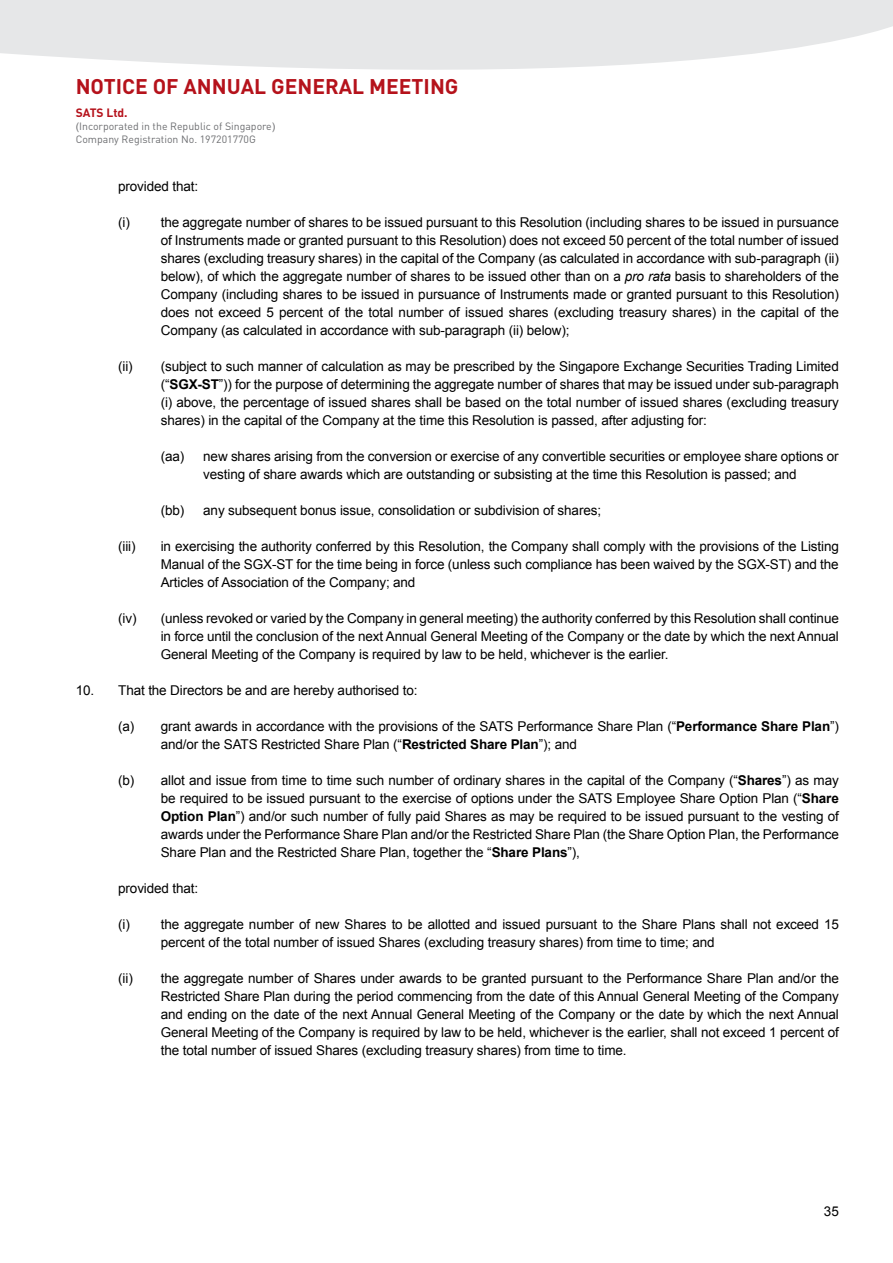
<style>
.page{position:relative;width:893px;height:1263px;background:#fff}
.page>*{position:absolute;margin:0;border:0;box-sizing:border-box;transform-origin:0 0}
.t1{font:700 21px "DIN";color:#b5121b}
.t2{font:13.5px/18px "Arial";letter-spacing:-.01em;color:#000;text-align:justify}
.t3{font:700 12px "DIN";color:#b5121b}
.t4{font:10.5px/12.6px "DIN";color:#6d6e71}
.s1{font-family:"Arial"}
.s2{font-style:italic}
.s3{font-weight:700}
</style>
<div class="page">
<svg style="left:0;top:0;width:893px;height:70px;background:#e9eaeb"></svg>
<h1 class="t1" style="left:76px;top:73px;width:12px">NOTI</h1>
<h1 class="t1" style="left:122px;top:73px;width:90px">CE OF ANNU</h1>
<h1 class="t1" style="left:241px;top:73px;width:45px">AL GENER</h1>
<h1 class="t1" style="left:339px;top:73px;width:60px">AL MEETING</h1>
<p class="t3" style="left:76px;top:105px;width:54px">SATS Ltd.</p>
<p class="t4" style="left:76px;top:120px;width:201px"><span class="s1">(</span>Incorporated in the Republic of Singapore<span class="s1">)<br></span>Company Registration No. 197201770G</p>
<p class="t2" style="left:118px;top:177px;width:82px">provided that:</p>
<p class="t2" style="left:161px;top:213px;width:680px;text-indent:-43px">(i) the aggregate number of shares to be issued pursuant to this Resolution (including shares to be issued in pursuance of Instruments made or granted pursuant to this Resolution) does not exceed 50 percent of the total number of issued shares (excluding treasury shares) in the capital of the Company (as calculated in accordance with sub-paragraph (ii) below), of which the aggregate number of shares to be issued other than on a <span class="s2">pro rata</span> basis to shareholders of the Company (including shares to be issued in pursuance of Instruments made or granted pursuant to this Resolution) does not exceed 5 percent of the total number of issued shares (excluding treasury shares) in the capital of the Company (as calculated in accordance with sub-paragraph (ii) below);</p>
<p class="t2" style="left:161px;top:357px;width:680px;text-indent:-43px">(ii) (subject to such manner of calculation as may be prescribed by the Singapore Exchange Securities Trading Limited (“<span class="s3">SGX-ST</span>”)) for the purpose of determining the aggregate number of shares that may be issued under sub-paragraph (i) above, the percentage of issued shares shall be based on the total number of issued shares (excluding treasury shares) in the capital of the Company at the time this Resolution is passed, after adjusting for:</p>
<p class="t2" style="left:161px;top:447px;width:679px;text-align:center">(aa) new shares arising from the conversion or exercise of any convertible securities or employee share options or vesting of share awards which are outstanding or subsisting at the time this Resolution is passed; and</p>
<p class="t2" style="left:161px;top:501px;width:442px">(bb) any subsequent bonus issue, consolidation or subdivision of shares;</p>
<p class="t2" style="left:118px;top:537px;width:19px">(iii)</p>
<p class="t2" style="left:161px;top:537px;width:680px">in exercising the authority conferred by this Resolution, the Company shall comply with the provisions of the Listing Manual of the SGX-ST for the time being in force (unless such compliance has been waived by the SGX-ST) and the Articles of Association of the Company; and</p>
<p class="t2" style="left:161px;top:609px;width:680px;text-indent:-43px">(iv) (unless revoked or varied by the Company in general meeting) the authority conferred by this Resolution shall continue in force until the conclusion of the next Annual General Meeting of the Company or the date by which the next Annual General Meeting of the Company is required by law to be held, whichever is the earlier.</p>
<p class="t2" style="left:76px;top:681px;width:343px">10. That the Directors be and are hereby authorised to:</p>
<p class="t2" style="left:161px;top:717px;width:680px;text-indent:-43px">(a) grant awards in accordance with the provisions of the SATS Performance Share Plan (“<span class="s3">Performance Share Plan</span>”) and/or the SATS Restricted Share Plan (“<span class="s3">Restricted Share Plan</span>”); and</p>
<p class="t2" style="left:161px;top:771px;width:680px;text-indent:-43px">(b) allot and issue from time to time such number of ordinary shares in the capital of the Company (“<span class="s3">Shares</span>”) as may be required to be issued pursuant to the exercise of options under the SATS Employee Share Option Plan (“<span class="s3">Share Option Plan</span>”) and/or such number of fully paid Shares as may be required to be issued pursuant to the vesting of awards under the Performance Share Plan and/or the Restricted Share Plan (the Share Option Plan, the Performance Share Plan and the Restricted Share Plan, together the “<span class="s3">Share Plans</span>”),</p>
<p class="t2" style="left:118px;top:879px;width:82px">provided that:</p>
<p class="t2" style="left:161px;top:915px;width:680px;text-indent:-43px">(i) the aggregate number of new Shares to be allotted and issued pursuant to the Share Plans shall not exceed 15 percent of the total number of issued Shares (excluding treasury shares) from time to time; and</p>
<p class="t2" style="left:161px;top:969px;width:680px;text-indent:-43px">(ii) the aggregate number of Shares under awards to be granted pursuant to the Performance Share Plan and/or the Restricted Share Plan during the period commencing from the date of this Annual General Meeting of the Company and ending on the date of the next Annual General Meeting of the Company or the date by which the next Annual General Meeting of the Company is required by law to be held, whichever is the earlier, shall not exceed 1 percent of the total number of issued Shares (excluding treasury shares) from time to time.</p>
<p class="t2" style="left:824px;top:1202px;width:17px">35</p>
</div>
